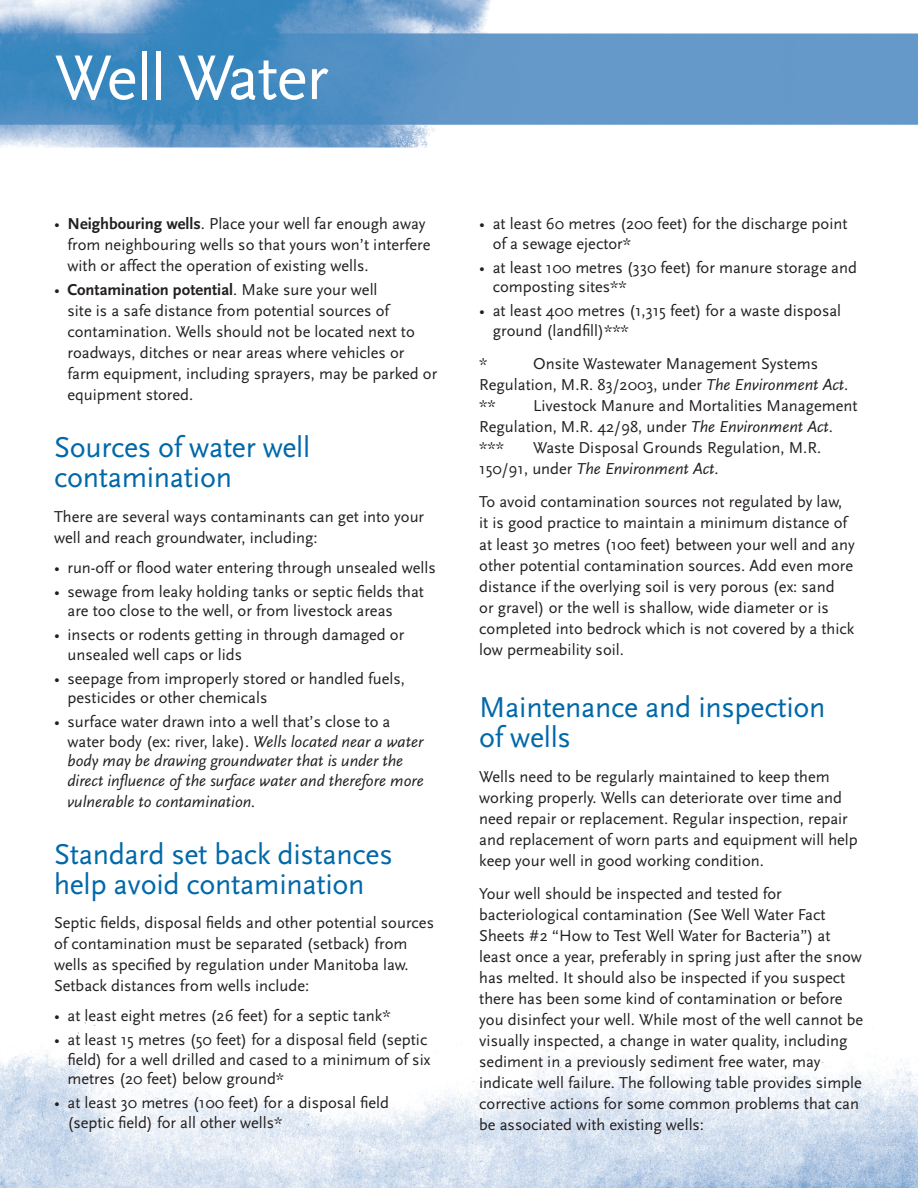
<style>
.page{position:relative;width:918px;height:1188px;background:#fff}
.page>*{position:absolute;margin:0;border:0;box-sizing:border-box;transform-origin:0 0}
.t1{font:66px "Scala Sans";letter-spacing:-.02em;color:#fff}
.t2{font:30px/30px "Scala Sans";letter-spacing:-.01em;color:#0068a9}
.t3{font:16.5px/21px "Scala Sans";color:#231f20}
.t4{font:italic 16.5px/19.5px "Scala Sans";color:#231f20}
.s1{font-weight:700}
.s2{font-style:normal}
.s3{font-style:italic}
</style>
<div class="page">
<img style="left:0;top:1016px;width:918px;height:172px">
<img style="left:0;top:0;width:918px;height:148px">
<h1 class="t1" style="left:55px;top:42px;width:275px">Well Water</h1>
<p class="t3" style="left:67px;top:214px;width:364px;text-indent:-13px">• <span class="s1">Neighbouring wells</span>. Place your well far enough away from neighbouring wells so that yours won’t interfere with or affect the operation of existing wells.</p>
<p class="t3" style="left:67px;top:280px;width:371px;text-indent:-13px">• <span class="s1">Contamination potential</span>. Make sure your well<br>site is a safe distance from potential sources of contamination. Wells should not be located next to roadways, ditches or near areas where vehicles or farm equipment, including sprayers, may be parked or equipment stored.</p>
<h2 class="t2" style="left:54px;top:433px;width:258px">Sources of water well contamination</h2>
<p class="t3" style="left:54px;top:506px;width:372px">There are several ways contaminants can get into your well and reach groundwater, including:</p>
<p class="t3" style="left:54px;top:557px;width:383px">• run-off or flood water entering through unsealed wells</p>
<p class="t3" style="left:67px;top:582px;width:358px;line-height:19.5px;text-indent:-13px">• sewage from leaky holding tanks or septic fields that are too close to the well, or from livestock areas</p>
<p class="t3" style="left:67px;top:625px;width:338px;line-height:19.5px;text-indent:-13px">• insects or rodents getting in through damaged or unsealed well caps or lids</p>
<p class="t3" style="left:67px;top:669px;width:339px;line-height:19.5px;text-indent:-13px">• seepage from improperly stored or handled fuels, pesticides or other chemicals</p>
<p class="t4" style="left:67px;top:712px;width:358px;text-indent:-13px"><span class="s2">• surface water drawn into a well that’s close to a water body (ex: river, lake).</span> Wells located near a water body may be drawing groundwater that is under the direct influence of the surface water and therefore more</p>
<p class="t4" style="left:67px;top:792px;width:190px">vulnerable to contamination.</p>
<h2 class="t2" style="left:54px;top:839px;width:340px">Standard set back distances help avoid contamination</h2>
<p class="t3" style="left:54px;top:913px;width:382px">Septic fields, disposal fields and other potential sources of contamination must be separated (setback) from wells as specified by regulation under Manitoba law.<br>Setback distances from wells include:</p>
<p class="t3" style="left:54px;top:1006px;width:338px">• at least eight metres (26 feet) for a septic tank*</p>
<p class="t3" style="left:67px;top:1030px;width:364px;line-height:19.5px;text-indent:-13px">• at least 15 metres (50 feet) for a disposal field (septic field) for a well drilled and cased to a minimum of six metres (20 feet) below ground*</p>
<p class="t3" style="left:67px;top:1093px;width:323px;line-height:19.5px;text-indent:-13px">• at least 30 metres (100 feet) for a disposal field (septic field) for all other wells*</p>
<p class="t3" style="left:493px;top:214px;width:356px;line-height:19.5px;text-indent:-13px">• at least 60 metres (200 feet) for the discharge point of a sewage ejector*</p>
<p class="t3" style="left:493px;top:258px;width:366px;line-height:19.5px;text-indent:-13px">• at least 100 metres (330 feet) for manure storage and composting sites**</p>
<p class="t3" style="left:493px;top:301px;width:350px;line-height:19.5px;text-indent:-13px">• at least 400 metres (1,315 feet) for a waste disposal ground (landfill)***</p>
<p class="t3" style="left:479px;top:354px;width:10px">*</p>
<p class="t3" style="left:479px;top:354px;width:370px;text-indent:54px">Onsite Wastewater Management Systems<br>Regulation, M.R. 83/2003, under <span class="s3">The Environment Act</span>. **</p>
<p class="t3" style="left:479px;top:396px;width:380px;text-indent:54px">Livestock Manure and Mortalities Management<br>Regulation, M.R. 42/98, under <span class="s3">The Environment Act</span>. ***</p>
<p class="t3" style="left:479px;top:438px;width:343px;text-indent:54px">Waste Disposal Grounds Regulation, M.R.<br>150/91, under <span class="s3">The Environment Act</span>.</p>
<p class="t3" style="left:479px;top:492px;width:377px">To avoid contamination sources not regulated by law, it is good practice to maintain a minimum distance of at least 30 metres (100 feet) between your well and any other potential contamination sources. Add even more distance if the overlying soil is very porous (ex: sand<br>or gravel) or the well is shallow, wide diameter or is completed into bedrock which is not covered by a thick low permeability soil.</p>
<h2 class="t2" style="left:479px;top:693px;width:348px">Maintenance and inspection of wells</h2>
<p class="t3" style="left:479px;top:766px;width:380px">Wells need to be regularly maintained to keep them working properly. Wells can deteriorate over time and need repair or replacement. Regular inspection, repair and replacement of worn parts and equipment will help keep your well in good working condition.</p>
<p class="t3" style="left:479px;top:883px;width:386px">Your well should be inspected and tested for bacteriological contamination (See Well Water Fact Sheets #2 “How to Test Well Water for Bacteria”) at least once a year, preferably in spring just after the snow has melted. It should also be inspected if you suspect there has been some kind of contamination or before you disinfect your well. While most of the well cannot be visually inspected, a change in water quality, including sediment in a previously sediment free water, may indicate well failure. The following table provides simple corrective actions for some common problems that can be associated with existing wells:</p>
</div>
